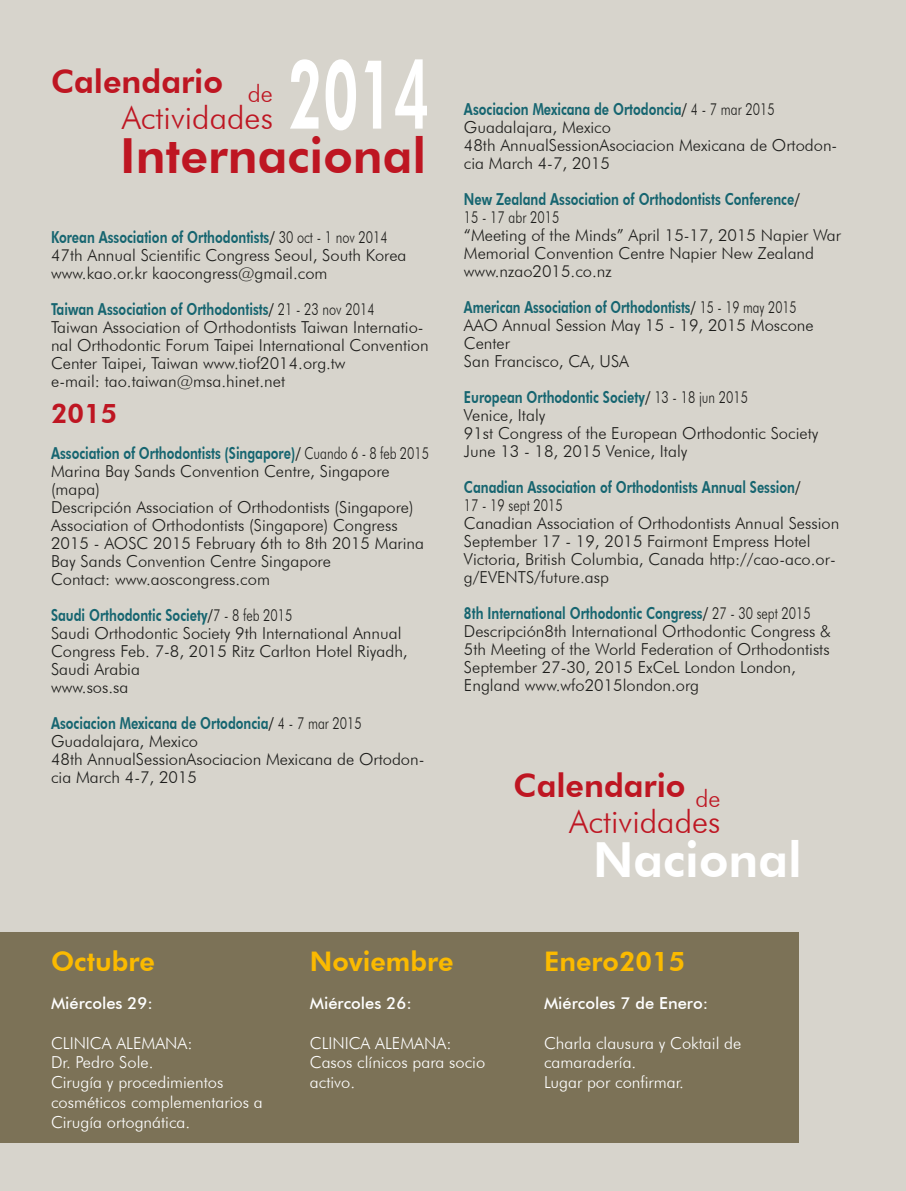
<style>
.page{position:relative;width:906px;height:1191px;background:#d7d4cc}
.page>*{position:absolute;margin:0;border:0;box-sizing:border-box;transform-origin:0 0}
.t1{font:800 95.85px "Futura BT";color:#fff;scale:.6 1}
.t2{font:800 48.45px "Futura BT";color:#be1622}
.t3{font:800 48.45px "Futura BT";color:#fff}
.t4{font:300 32.25px/35.8px "Futura BT";color:#be1622;text-align:right}
.t5{font:800 32.25px "Futura BT";color:#be1622}
.t6{font:800 27px "Futura BT";color:#fbba00}
.t7{font:800 27px "Futura BT";color:#be1622}
.t8{font:300 24.15px "Futura BT";color:#be1622}
.t9{font:300 16.5px/18px "Futura BT";color:#1d1d1b;scale:.77 1}
.t10{font:300 16.5px/19.8px "Futura BT";color:#fff}
.t11{font:300 16.5px/18px "Futura BT";color:#1d1d1b;scale:.75 1}
.t12{font:500 16.5px "Futura BT";color:#fff}
.s1{font-weight:800;color:#166570}
.s2{font-weight:500}
.s3{font-weight:800}
</style>
<div class="page">
<div style="left:0;top:932px;width:798px;height:210px;background:#7c7257"></div>
<h3 class="t5" style="left:51px;top:62px;width:173px">Calendario</h3>
<h1 class="t1" style="left:288px;top:36px;width:237px">2014</h1>
<h3 class="t8" style="left:248px;top:79px;width:27px">de</h3>
<h3 class="t4" style="left:122px;top:99px;width:153px">Actividades</h3>
<h2 class="t2" style="left:120px;top:126px;width:307px">Internacional</h2>
<p class="t9" style="left:51px;top:228px;width:463px"><span class="s1">Korean Association of Orthodontists</span><span class="s2">/</span> 30 oct - 1 nov 2014<br>47th Annual Scientific Congress Seoul, South Korea www.kao.or.kr kaocongress@gmail.com</p>
<p class="t9" style="left:51px;top:300px;width:492px"><span class="s1">Taiwan Association of Orthodontists</span><span class="s2">/</span> 21 - 23 nov 2014<br>Taiwan Association of Orthodontists Taiwan Internatio&shy;nal Orthodontic Forum Taipei International Convention Center Taipei, Taiwan www.tiof2014.org.tw<br>e-mail: tao.taiwan@msa.hinet.net</p>
<h3 class="t7" style="left:51px;top:397px;width:68px">2015</h3>
<p class="t9" style="left:51px;top:444px;width:493px"><span class="s1">Association of Orthodontists (Singapore)</span><span class="s2">/</span> Cuando 6 - 8 feb 2015<br>Marina Bay Sands Convention Centre, Singapore (mapa)<br>Descripción Association of Orthodontists (Singapore)<br>Association of Orthodontists (Singapore) Congress 2015 - AOSC 2015 February 6th to 8th 2015 Marina Bay Sands Convention Centre Singapore<br>Contact: www.aoscongress.com</p>
<p class="t9" style="left:51px;top:606px;width:465px"><span class="s1">Saudi Orthodontic Society</span><span class="s2">/</span>7 - 8 feb 2015<br>Saudi Orthodontic Society 9th International Annual Congress Feb. 7-8, 2015 Ritz Carlton Hotel Riyadh, Saudi Arabia<br>www.sos.sa</p>
<p class="t9" style="left:51px;top:714px;width:486px"><span class="s1">Asociacion Mexicana de Ortodoncia</span><span class="s2">/</span> 4 - 7 mar 2015<br>Guadalajara, Mexico<br>48th AnnualSessionAsociacion Mexicana de Ortodon&shy;cia March 4-7, 2015</p>
<p class="t9" style="left:464px;top:100px;width:486px"><span class="s1">Asociacion Mexicana de Ortodoncia</span><span class="s2">/</span> 4 - 7 mar 2015<br>Guadalajara, Mexico<br>48th AnnualSessionAsociacion Mexicana de Ortodon&shy;cia March 4-7, 2015</p>
<p class="t9" style="left:464px;top:190px;width:491px"><span class="s1">New Zealand Association of Orthodontists Conference</span><span class="s2">/<br></span>15 - 17 abr 2015<br>“Meeting of the Minds” April 15-17, 2015 Napier War Memorial Convention Centre Napier New Zealand www.nzao2015.co.nz</p>
<p class="t11" style="left:464px;top:298px;width:468px"><span class="s1">American Association of Orthodontists</span><span class="s2">/</span> 15 - 19 may 2015<br>AAO Annual Session May 15 - 19, 2015 Moscone<br>Center<br>San Francisco, CA, USA</p>
<p class="t9" style="left:464px;top:388px;width:462px"><span class="s1">European Orthodontic Society</span><span class="s2">/</span> 13 - 18 jun 2015<br>Venice, Italy<br>91st Congress of the European Orthodontic Society June 13 - 18, 2015 Venice, Italy</p>
<p class="t9" style="left:464px;top:478px;width:489px"><span class="s1">Canadian Association of Orthodontists Annual Session</span><span class="s2">/<br></span>17 - 19 sept 2015<br>Canadian Association of Orthodontists Annual Session September 17 - 19, 2015 Fairmont Empress Hotel Victoria, British Columbia, Canada http://cao-aco.or&shy;g/EVENTS/future.asp</p>
<p class="t9" style="left:464px;top:604px;width:478px"><span class="s1">8th International Orthodontic Congress</span><span class="s2">/</span> 27 - 30 sept 2015<br>Descripción8th International Orthodontic Congress &amp; 5th Meeting of the World Federation of Orthodontists September 27-30, 2015 ExCeL London London, England www.wfo2015london.org</p>
<h3 class="t4" style="left:513px;top:767px;width:208px"><span class="s3">Calendario</span> <sub>de<br></sub>Actividades</h3>
<h2 class="t3" style="left:593px;top:830px;width:210px">Nacional</h2>
<h3 class="t6" style="left:51px;top:945px;width:105px">Octubre</h3>
<p class="t12" style="left:51px;top:993px;width:103px">Miércoles 29:</p>
<p class="t10" style="left:51px;top:1032px;width:213px">CLINICA ALEMANA:<br>Dr. Pedro Sole.<br>Cirugía y procedimientos cosméticos complementarios a<br>Cirugía ortognática.</p>
<h3 class="t6" style="left:310px;top:945px;width:145px">Noviembre</h3>
<p class="t12" style="left:310px;top:993px;width:103px">Miércoles 26:</p>
<p class="t10" style="left:310px;top:1032px;width:177px">CLINICA ALEMANA:<br>Casos clínicos para socio activo.</p>
<h3 class="t6" style="left:544px;top:945px;width:143px">Enero2015</h3>
<p class="t12" style="left:544px;top:993px;width:166px">Miércoles 7 de Enero:</p>
<p class="t10" style="left:544px;top:1032px;width:199px">Charla clausura y Coktail de camaradería.<br>Lugar por confirmar.</p>
</div>
